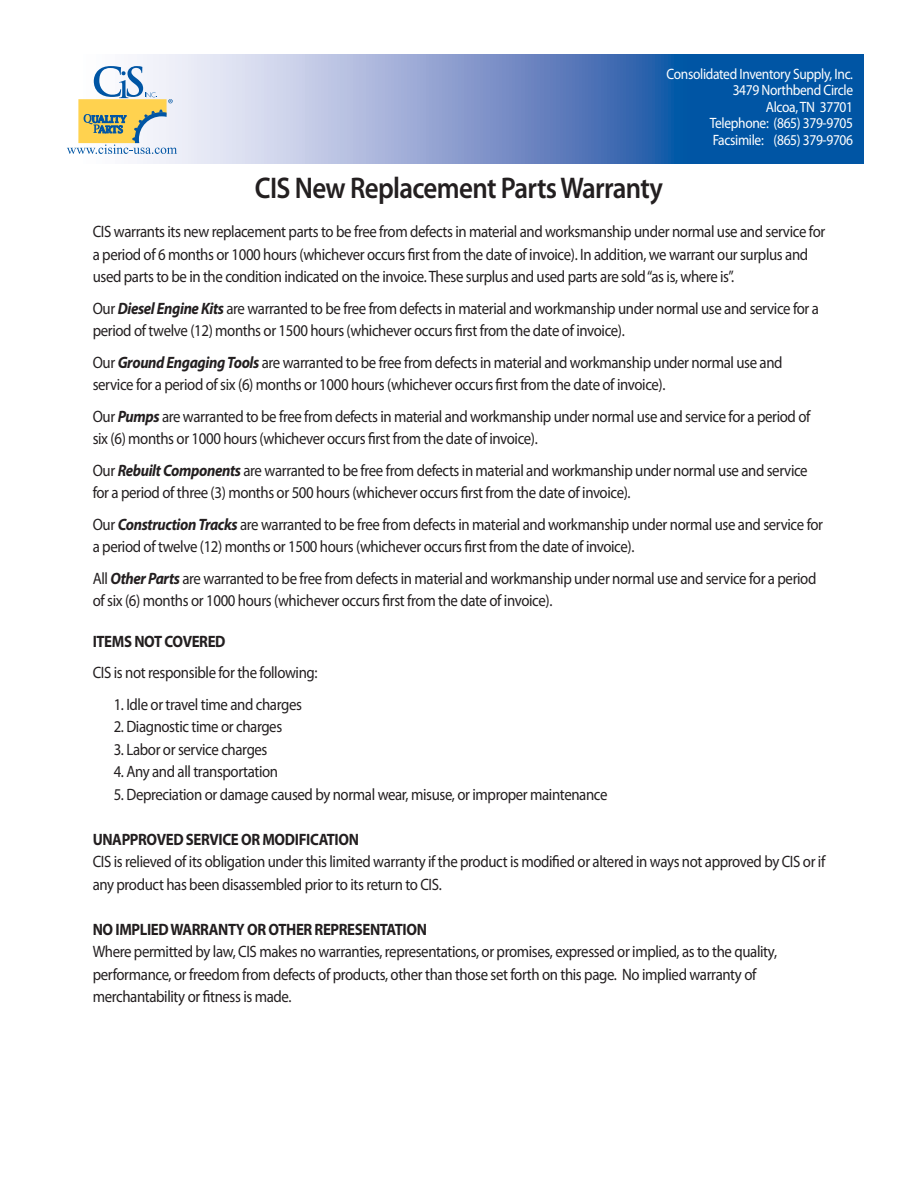
<style>
.page{position:relative;width:918px;height:1188px;background:#fff}
.page>*{position:absolute;margin:0;border:0;box-sizing:border-box;transform-origin:0 0}
.t1{font:600 30px "Myriad Pro";letter-spacing:-.025em;color:#231f20;scale:.9 1}
.t2{font:16.5px/22.5px "Myriad Pro";letter-spacing:-.025em;color:#231f20;scale:.9 1}
.t3{font:700 16.5px "Myriad Pro";letter-spacing:-.025em;color:#231f20;scale:.9 1}
.t4{font:15px "Myriad Pro";letter-spacing:-.025em;color:#fff;scale:.9 1}
.s1{font-weight:700;font-style:italic}
</style>
<div class="page">
<svg style="left:137px;top:54px;width:727px;height:109px;background:#6b91c6"></svg>
<svg style="left:67px;top:66px;width:110px;height:88px"></svg>
<p class="t4" style="left:667px;top:65px;width:209px">Consolidated Inventory Supply, Inc.</p>
<p class="t4" style="left:733px;top:81px;width:135px">3479 Northbend Circle</p>
<p class="t4" style="left:766px;top:98px;width:98px">Alcoa, TN 37701</p>
<p class="t4" style="left:710px;top:114px;width:161px">Telephone: (865) 379-9705</p>
<p class="t4" style="left:713px;top:131px;width:158px">Facsimile: (865) 379-9706</p>
<p class="t1" style="left:255px;top:169px;width:455px">CIS New Replacement Parts Warranty</p>
<p class="t2" style="left:93px;top:220px;width:816px">CIS warrants its new replacement parts to be free from defects in material and worksmanship under normal use and service for a period of 6 months or 1000 hours (whichever occurs first from the date of invoice). In addition, we warrant our surplus and used parts to be in the condition indicated on the invoice. These surplus and used parts are sold “as is, where is”.</p>
<p class="t2" style="left:93px;top:297px;width:809px">Our <span class="s1">Diesel Engine Kits</span> are warranted to be free from defects in material and workmanship under normal use and service for a period of twelve (12) months or 1500 hours (whichever occurs first from the date of invoice).</p>
<p class="t2" style="left:93px;top:351px;width:768px">Our <span class="s1">Ground Engaging Tools</span> are warranted to be free from defects in material and workmanship under normal use and</p>
<p class="t2" style="left:93px;top:373px;width:638px">service for a period of six (6) months or 1000 hours (whichever occurs first from the date of invoice).</p>
<p class="t2" style="left:93px;top:405px;width:799px">Our <span class="s1">Pumps</span> are warranted to be free from defects in material and workmanship under normal use and service for a period of six (6) months or 1000 hours (whichever occurs first from the date of invoice).</p>
<p class="t2" style="left:93px;top:459px;width:796px">Our <span class="s1">Rebuilt Components</span> are warranted to be free from defects in material and workmanship under normal use and service for a period of three (3) months or 500 hours (whichever occurs first from the date of invoice).</p>
<p class="t2" style="left:93px;top:513px;width:813px">Our <span class="s1">Construction Tracks</span> are warranted to be free from defects in material and workmanship under normal use and service for a period of twelve (12) months or 1500 hours (whichever occurs first from the date of invoice).</p>
<p class="t2" style="left:93px;top:567px;width:806px">All <span class="s1">Other Parts</span> are warranted to be free from defects in material and workmanship under normal use and service for a period of six (6) months or 1000 hours (whichever occurs first from the date of invoice).</p>
<p class="t3" style="left:93px;top:630px;width:149px">ITEMS NOT COVERED</p>
<p class="t2" style="left:93px;top:661px;width:251px">CIS is not responsible for the following:</p>
<p class="t2" style="left:114px;top:693px;width:211px">1. Idle or travel time and charges</p>
<p class="t2" style="left:114px;top:715px;width:189px">2. Diagnostic time or charges</p>
<p class="t2" style="left:114px;top:738px;width:172px">3. Labor or service charges</p>
<p class="t2" style="left:114px;top:760px;width:184px">4. Any and all transportation</p>
<p class="t2" style="left:114px;top:783px;width:550px">5. Depreciation or damage caused by normal wear, misuse, or improper maintenance</p>
<p class="t3" style="left:93px;top:828px;width:297px">UNAPPROVED SERVICE OR MODIFICATION</p>
<p class="t2" style="left:93px;top:850px;width:816px">CIS is relieved of its obligation under this limited warranty if the product is modified or altered in ways not approved by CIS or if any product has been disassembled prior to its return to CIS.</p>
<p class="t3" style="left:93px;top:918px;width:373px">NO IMPLIED WARRANTY OR OTHER REPRESENTATION</p>
<p class="t2" style="left:93px;top:940px;width:762px">Where permitted by law, CIS makes no warranties, representations, or promises, expressed or implied, as to the quality,</p>
<p class="t2" style="left:93px;top:963px;width:739px">performance, or freedom from defects of products, other than those set forth on this page. No implied warranty of</p>
<p class="t2" style="left:93px;top:985px;width:222px">merchantability or fitness is made.</p>
</div>
